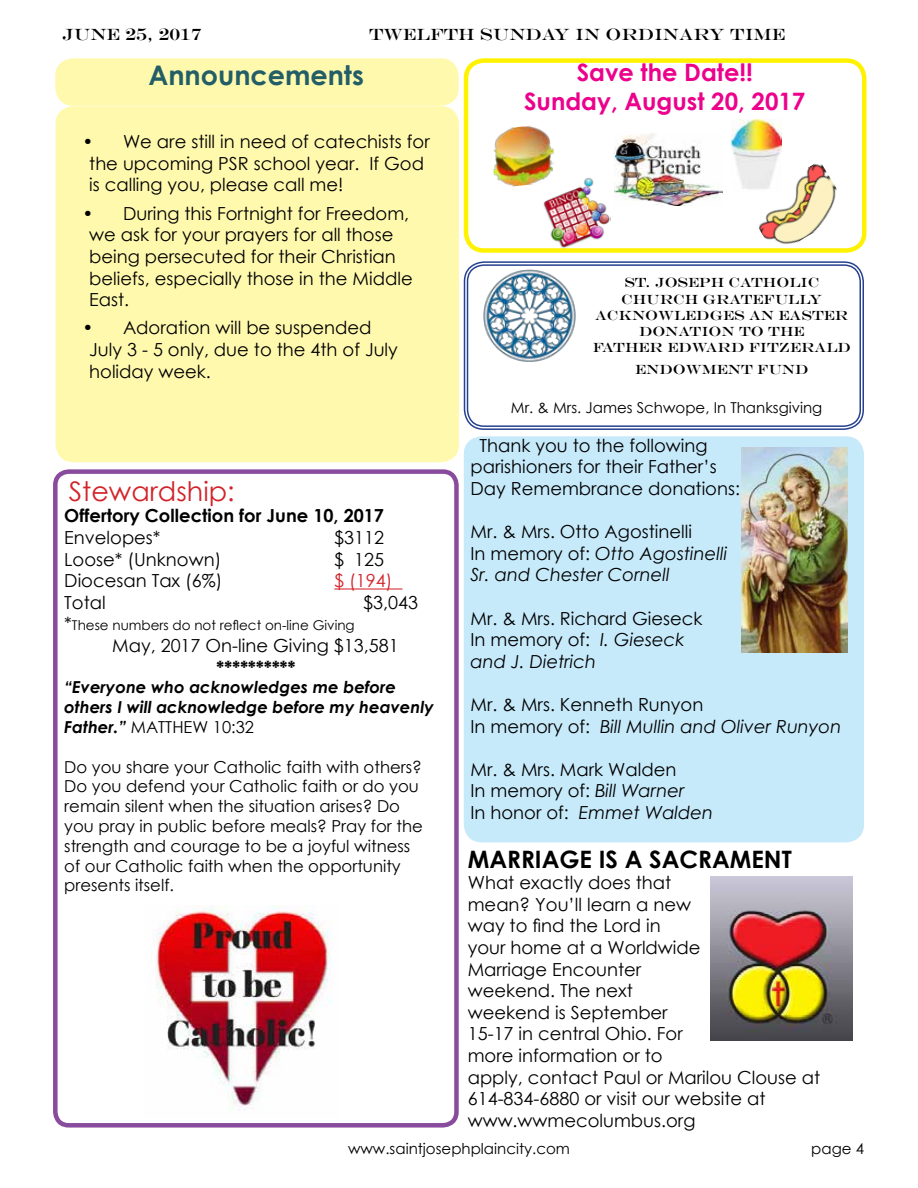
<style>
.page{position:relative;width:918px;height:1188px;background:#fff}
.page>*{position:absolute;margin:0;border:0;box-sizing:border-box;transform-origin:0 0}
.t1{font:700 27px "Century Gothic";color:#235e67}
.t2{font:27px "Century Gothic";color:#d2232a}
.t3{font:700 24px/28.8px "Century Gothic";color:#ec008c;text-align:center}
.t4{font:700 24px "Century Gothic";color:#000}
.t5{font:18px/21.6px "Century Gothic";color:#000}
.t6{font:italic 18px/21.6px "Century Gothic";color:#000}
.t7{font:700 18px "Century Gothic";color:#000}
.t8{font:italic 700 18px "Century Gothic";color:#000}
.t9{font:18px "Century Gothic";color:#d2232a}
.t10{font:16.5px/19.8px "Century Gothic";color:#000}
.t11{font:italic 700 16.5px/19.8px "Century Gothic";color:#000}
.t12{font:16.5px "Engravers";color:#000}
.t13{font:15px "Century Gothic";color:#000}
.t14{font:13.5px/16.2px "Engravers";color:#000;text-align:center}
.t15{font:13.5px "Century Gothic";color:#000}
.s1{font-size:18px}
.s2{font-weight:400;font-style:normal}
.s3{font-style:normal}
.s4{font-style:italic}
</style>
<div class="page">
<hr style="left:334px;top:588px;width:68px;height:2px;background:#d2232a">
<div style="left:53px;top:469px;width:406px;height:659px;border:4px solid #894b9d;border-radius:14px"></div>
<div style="left:55px;top:58px;width:404px;height:48px;background:#fff9ae;border-radius:18px"></div>
<div style="left:56px;top:106px;width:403px;height:356px;background:#fff9ae;border-radius:18px"></div>
<img style="left:156px;top:905px;width:175px;height:205px">
<img style="left:711px;top:877px;width:142px;height:164px">
<div style="left:464px;top:436px;width:400px;height:406px;background:#c7eafb;border-radius:18px"></div>
<img style="left:742px;top:447px;width:105px;height:205px">
<div style="left:464px;top:261px;width:400px;height:169px;border:1px solid #25408f;border-radius:20px"></div>
<div style="left:467px;top:264px;width:394px;height:163px;border:1px solid #25408f;border-radius:16px"></div>
<img style="left:483px;top:269px;width:93px;height:93px">
<div style="left:464px;top:58px;width:403px;height:195px;border:4px solid #fff200;border-radius:18px"></div>
<img style="left:615px;top:133px;width:107px;height:72px">
<img style="left:745px;top:163px;width:105px;height:90px">
<img style="left:493px;top:126px;width:61px;height:61px">
<img style="left:543px;top:176px;width:67px;height:72px">
<img style="left:731px;top:120px;width:51px;height:72px">
<p class="t12" style="left:62px;top:25px;width:141px">JUNE 25, 2017</p>
<p class="t12" style="left:369px;top:25px;width:418px">TWELFTH SUNDAY IN ORDINARY TIME</p>
<h1 class="t1" style="left:148px;top:55px;width:217px">Announcements</h1>
<p class="t5" style="left:89px;top:131px;width:342px;text-indent:-7px">• We are still in need of catechists for the upcoming PSR school year. If God is calling you, please call me!</p>
<p class="t5" style="left:89px;top:202px;width:325px;text-indent:-7px">• During this Fortnight for Freedom, we ask for your prayers for all those being persecuted for their Christian beliefs, especially those in the Middle<br>East.</p>
<p class="t5" style="left:89px;top:317px;width:310px;text-indent:-7px">• Adoration will be suspended<br>July 3 - 5 only, due to the 4th of July holiday week.</p>
<h1 class="t2" style="left:69px;top:472px;width:167px">Stewardship:</h1>
<p class="t7" style="left:64px;top:502px;width:321px">Offertory Collection for June 10, 2017</p>
<p class="t5" style="left:64px;top:527px;width:98px">Envelopes*</p>
<p class="t5" style="left:334px;top:527px;width:51px">$3112</p>
<p class="t5" style="left:64px;top:548px;width:159px">Loose* (Unknown)</p>
<p class="t5" style="left:334px;top:548px;width:51px">$ 125</p>
<p class="t5" style="left:64px;top:570px;width:160px">Diocesan Tax (6%)</p>
<p class="t9" style="left:334px;top:568px;width:60px">$ (194)</p>
<p class="t5" style="left:64px;top:591px;width:43px">Total</p>
<p class="t5" style="left:363px;top:591px;width:56px">$3,043</p>
<p class="t15" style="left:64px;top:616px;width:292px"><span class="s1">*</span>These numbers do not reflect on-line Giving</p>
<p class="t5" style="left:112px;top:635px;width:288px">May, 2017 On-line Giving $13,581</p>
<p class="t8" style="left:216px;top:653px;width:81px">**********</p>
<p class="t11" style="left:64px;top:677px;width:371px">“Everyone who acknowledges me before others I will acknowledge before my heavenly<br>Father.” <span class="s2">MATTHEW 10:32</span></p>
<p class="t10" style="left:64px;top:757px;width:360px">Do you share your Catholic faith with others?<br>Do you defend your Catholic faith or do you remain silent when the situation arises? Do you pray in public before meals? Pray for the strength and courage to be a joyful witness of our Catholic faith when the opportunity presents itself.</p>
<h2 class="t3" style="left:524px;top:57px;width:283px">Save the Date!!<br>Sunday, August 20, 2017</h2>
<p class="t14" style="left:593px;top:274px;width:260px">ST. JOSEPH CATHOLIC<br>CHURCH GRATEFULLY<br>ACKNOWLEDGES AN EASTER<br>DONATION TO THE<br>FATHER EDWARD FITZERALD</p>
<p class="t14" style="left:635px;top:361px;width:175px">ENDOWMENT FUND</p>
<p class="t13" style="left:511px;top:397px;width:313px">Mr. &amp; Mrs. James Schwope, In Thanksgiving</p>
<p class="t5" style="left:471px;top:434px;width:271px;text-indent:9px">Thank you to the following parishioners for their Father’s<br>Day Remembrance donations:</p>
<p class="t6" style="left:471px;top:521px;width:258px"><span class="s3">Mr. &amp; Mrs. Otto Agostinelli<br>In memory of:</span> Otto Agostinelli<br>Sr. and Chester Cornell</p>
<p class="t5" style="left:471px;top:607px;width:234px">Mr. &amp; Mrs. Richard Gieseck<br>In memory of: <span class="s4">I. Gieseck and J. Dietrich</span></p>
<p class="t5" style="left:471px;top:693px;width:372px">Mr. &amp; Mrs. Kenneth Runyon<br>In memory of: <span class="s4">Bill Mullin and Oliver Runyon</span></p>
<p class="t5" style="left:471px;top:758px;width:244px">Mr. &amp; Mrs. Mark Walden<br>In memory of: <span class="s4">Bill Warner<br></span>In honor of: <span class="s4">Emmet Walden</span></p>
<h2 class="t4" style="left:468px;top:841px;width:325px">MARRIAGE IS A SACRAMENT</h2>
<p class="t5" style="left:468px;top:872px;width:354px">What exactly does that<br>mean? You’ll learn a new<br>way to find the Lord in<br>your home at a Worldwide<br>Marriage Encounter<br>weekend. The next<br>weekend is September<br>15-17 in central Ohio. For<br>more information or to<br>apply, contact Paul or Marilou Clouse at<br>614-834-6880 or visit our website at www.wwmecolumbus.org</p>
<p class="t13" style="left:348px;top:1138px;width:223px">www.saintjosephplaincity.com</p>
<p class="t13" style="left:811px;top:1138px;width:54px">page 4</p>
</div>
